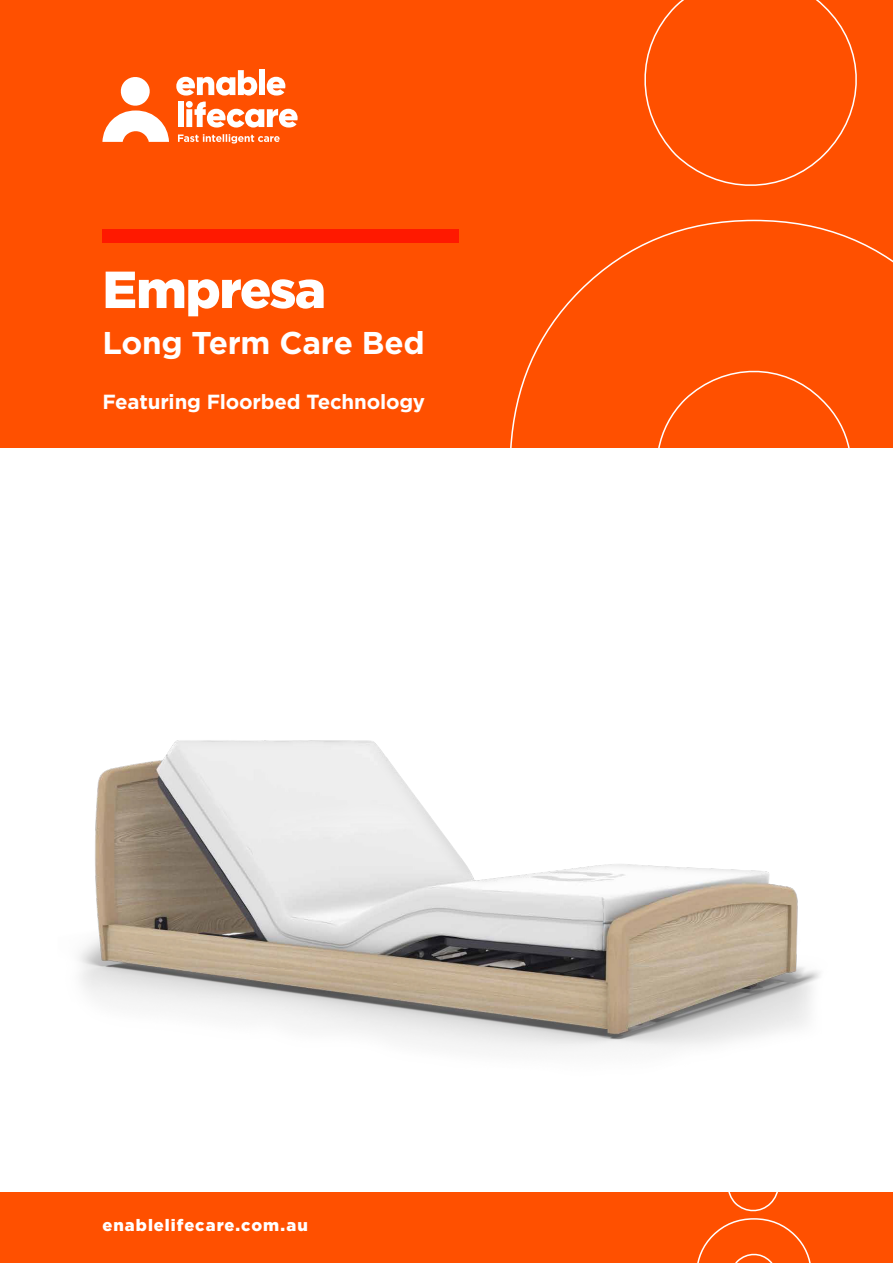
<style>
.page{position:relative;width:893px;height:1263px;background:#fff}
.page>*{position:absolute;margin:0;border:0;box-sizing:border-box;transform-origin:0 0}
.t1{font:900 52.05px "Gotham";letter-spacing:-.03em;color:#fff}
.t2{font:700 31.5px "Gotham";letter-spacing:-.01em;color:#fff}
.t3{font:700 20.4px "Gotham";letter-spacing:-.01em;color:#fff}
.Body_text_on_white{font:900 16.5px "Gotham";letter-spacing:.06em;color:#fff}
</style>
<div class="page">
<div style="left:0;top:0;width:893px;height:447px;background:#ff5000"></div>
<div style="left:0;top:1193px;width:893px;height:70px;background:#ff5000"></div>
<svg style="left:695px;top:1192px;width:118px;height:71px"></svg>
<svg style="left:509px;top:219px;width:384px;height:229px"></svg>
<svg style="left:644px;top:0;width:213px;height:186px"></svg>
<svg style="left:102px;top:77px;width:67px;height:65px"></svg>
<div style="left:259px;top:69px;width:6px;height:26px;background:#fff"></div>
<svg style="left:176px;top:70px;width:122px;height:58px"></svg>
<svg style="left:178px;top:134px;width:102px;height:10px"></svg>
<div style="left:102px;top:230px;width:357px;height:13px;background:#ff1900"></div>
<img style="left:79px;top:740px;width:741px;height:310px">
<p class="t1" style="left:102px;top:254px;width:225px">Empresa</p>
<p class="t2" style="left:102px;top:325px;width:324px">Long Term Care Bed</p>
<p class="t3" style="left:102px;top:390px;width:324px">Featuring Floorbed Technology</p>
<p class="Body_text_on_white" style="left:102px;top:1213px;width:207px">enablelifecare.com.au</p>
</div>
